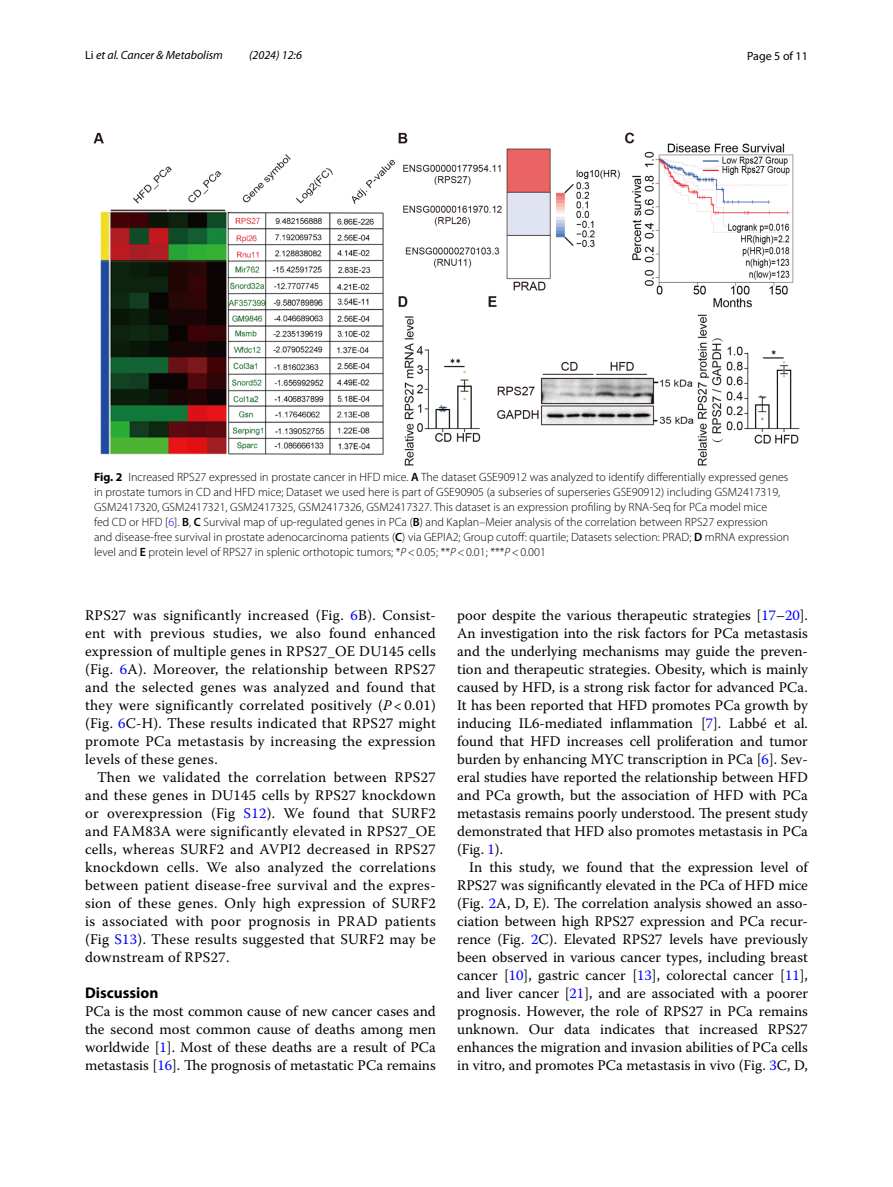
<style>
.page{position:relative;width:893px;height:1187px;background:#fff}
.page>*{position:absolute;margin:0;border:0;box-sizing:border-box;transform-origin:0 0}
.t1{font:700 15.45px "Myriad Pro";color:#000}
.t2{font:14.7px/18px "Warnock Pro";letter-spacing:.01em;color:#000;text-align:justify}
.t3{font:300 12px/15px "Myriad Pro";color:#000}
.t4{font:italic 12px "Myriad Pro";color:#000}
.t5{font:12px "Myriad Pro";color:#000}
.s1{font-style:normal}
.s2{font-weight:700}
.s3{font-weight:600}
.s4{color:#00f}
.s5{font-style:italic}
</style>
<div class="page">
<img style="left:93px;top:133px;width:707px;height:333px">
<p class="t4" style="left:85px;top:48px;width:139px"><span class="s1">Li</span> et al. Cancer &amp; Metabolism</p>
<p class="t4" style="left:249px;top:48px;width:54px">(2024) 12:6</p>
<p class="t5" style="left:747px;top:48px;width:62px">Page 5 of 11</p>
<p class="t3" style="left:94px;top:470px;width:697px"><span class="s2">Fig. 2</span> Increased RPS27 expressed in prostate cancer in HFD mice. <span class="s3">A</span> The dataset GSE90912 was analyzed to identify differentially expressed genes in prostate tumors in CD and HFD mice; Dataset we used here is part of GSE90905 (a subseries of superseries GSE90912) including GSM2417319, GSM2417320, GSM2417321, GSM2417325, GSM2417326, GSM2417327. This dataset is an expression profiling by RNA-Seq for PCa model mice<br>fed CD or HFD [<span class="s4">6</span>]. <span class="s3">B</span>, <span class="s3">C</span> Survival map of up-regulated genes in PCa (<span class="s3">B</span>) and Kaplan–Meier analysis of the correlation between RPS27 expression and disease-free survival in prostate adenocarcinoma patients (<span class="s3">C</span>) via GEPIA2; Group cutoff: quartile; Datasets selection: PRAD; <span class="s3">D</span> mRNA expression level and <span class="s3">E</span> protein level of RPS27 in splenic orthotopic tumors; *<span class="s5">P</span>&lt;0.05; **<span class="s5">P</span>&lt;0.01; ***<span class="s5">P</span>&lt;0.001</p>
<p class="t2" style="left:85px;top:605px;width:352px">RPS27 was significantly increased (Fig. <span class="s4">6</span>B). Consist&shy;ent with previous studies, we also found enhanced expression of multiple genes in RPS27_OE DU145 cells (Fig. <span class="s4">6</span>A). Moreover, the relationship between RPS27 and the selected genes was analyzed and found that they were significantly correlated positively (<span class="s5">P</span> &lt; 0.01) (Fig. <span class="s4">6</span>C-H). These results indicated that RPS27 might promote PCa metastasis by increasing the expression levels of these genes.</p>
<p class="t2" style="left:85px;top:767px;width:352px;text-indent:12px">Then we validated the correlation between RPS27 and these genes in DU145 cells by RPS27 knockdown or overexpression (Fig <span class="s4">S12</span>). We found that SURF2 and FAM83A were significantly elevated in RPS27_OE cells, whereas SURF2 and AVPI2 decreased in RPS27 knockdown cells. We also analyzed the correlations between patient disease-free survival and the expres&shy;sion of these genes. Only high expression of SURF2 is associated with poor prognosis in PRAD patients (Fig <span class="s4">S13</span>). These results suggested that SURF2 may be downstream of RPS27.</p>
<p class="t1" style="left:85px;top:982px;width:75px">Discussion</p>
<p class="t2" style="left:85px;top:1001px;width:352px">PCa is the most common cause of new cancer cases and the second most common cause of deaths among men worldwide [<span class="s4">1</span>]. Most of these deaths are a result of PCa metastasis [<span class="s4">16</span>]. The prognosis of metastatic PCa remains</p>
<p class="t2" style="left:457px;top:605px;width:352px">poor despite the various therapeutic strategies [<span class="s4">17</span>–<span class="s4">20</span>].<br>An investigation into the risk factors for PCa metastasis and the underlying mechanisms may guide the preven&shy;tion and therapeutic strategies. Obesity, which is mainly caused by HFD, is a strong risk factor for advanced PCa.<br>It has been reported that HFD promotes PCa growth by inducing IL6-mediated inflammation [<span class="s4">7</span>]. Labbé et al. found that HFD increases cell proliferation and tumor burden by enhancing MYC transcription in PCa [<span class="s4">6</span>]. Sev&shy;eral studies have reported the relationship between HFD and PCa growth, but the association of HFD with PCa metastasis remains poorly understood. The present study demonstrated that HFD also promotes metastasis in PCa (Fig. <span class="s4">1</span>).</p>
<p class="t2" style="left:457px;top:857px;width:352px;text-indent:12px">In this study, we found that the expression level of RPS27 was significantly elevated in the PCa of HFD mice (Fig. <span class="s4">2</span>A, D, E). The correlation analysis showed an asso&shy;ciation between high RPS27 expression and PCa recur&shy;rence (Fig. <span class="s4">2</span>C). Elevated RPS27 levels have previously been observed in various cancer types, including breast cancer [<span class="s4">10</span>], gastric cancer [<span class="s4">13</span>], colorectal cancer [<span class="s4">11</span>], and liver cancer [<span class="s4">21</span>], and are associated with a poorer prognosis. However, the role of RPS27 in PCa remains unknown. Our data indicates that increased RPS27 enhances the migration and invasion abilities of PCa cells in vitro, and promotes PCa metastasis in vivo (Fig. <span class="s4">3</span>C, D,</p>
</div>
